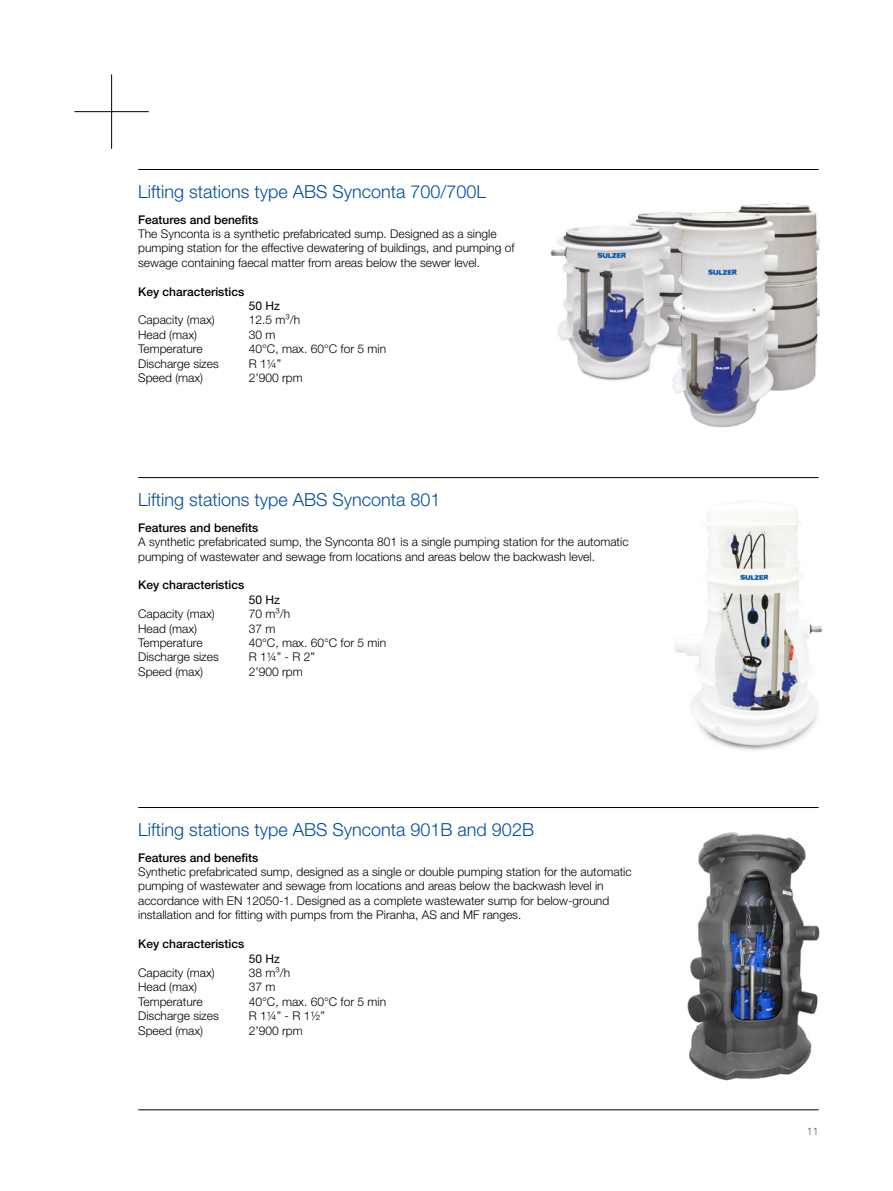
<style>
.page{position:relative;width:893px;height:1191px;background:#fff}
.page>*{position:absolute;margin:0;border:0;box-sizing:border-box;transform-origin:0 0}
.Product_subtitle{font:300 18px "Helvetica Neue LT Pro";color:#004d9d}
.Product_body_text{font:300 12px/14.4px "Helvetica Neue LT Pro";color:#000}
.Product_subtitle_2{font:500 12px "Helvetica Neue LT Pro";color:#000}
.Product_body_text-2{font:12px "Helvetica Neue LT Pro";color:#000}
.Page_number_right{font:100 10.5px "Helvetica Neue LT Pro";color:#000}
</style>
<div class="page">
<hr style="left:138px;top:1109px;width:681px;height:1px;background:#000">
<hr style="left:138px;top:169px;width:681px;height:1px;background:#000">
<hr style="left:138px;top:477px;width:681px;height:1px;background:#000">
<hr style="left:138px;top:807px;width:681px;height:1px;background:#000">
<img style="left:550px;top:213px;width:102px;height:168px">
<img style="left:652px;top:203px;width:168px;height:225px">
<img style="left:674px;top:502px;width:149px;height:249px">
<img style="left:687px;top:832px;width:133px;height:249px">
<hr style="left:74px;top:111px;width:75px;height:1px;background:#000">
<hr style="left:111px;top:74px;width:1px;height:75px;background:#000">
<p class="Product_subtitle" style="left:138px;top:180px;width:350px">Lifting stations type ABS Synconta 700/700L</p>
<p class="Product_subtitle_2" style="left:138px;top:212px;width:122px">Features and benefits</p>
<p class="Product_body_text" style="left:138px;top:226px;width:378px">The Synconta is a synthetic prefabricated sump. Designed as a single pumping station for the effective dewatering of buildings, and pumping of sewage containing faecal matter from areas below the sewer level.</p>
<p class="Product_subtitle_2" style="left:138px;top:284px;width:108px">Key characteristics</p>
<p class="Product_body_text-2" style="left:249px;top:298px;width:33px">50 Hz</p>
<p class="Product_body_text" style="left:138px;top:313px;width:78px">Capacity (max)</p>
<p class="Product_body_text" style="left:249px;top:313px;width:53px">12.5 m³/h</p>
<p class="Product_body_text" style="left:138px;top:327px;width:60px">Head (max)</p>
<p class="Product_body_text" style="left:249px;top:327px;width:28px">30 m</p>
<p class="Product_body_text" style="left:138px;top:341px;width:66px">Temperature</p>
<p class="Product_body_text" style="left:249px;top:341px;width:139px">40°C, max. 60°C for 5 min</p>
<p class="Product_body_text" style="left:138px;top:356px;width:82px">Discharge sizes</p>
<p class="Product_body_text" style="left:249px;top:356px;width:34px">R 1¼”</p>
<p class="Product_body_text" style="left:138px;top:370px;width:66px">Speed (max)</p>
<p class="Product_body_text" style="left:249px;top:370px;width:56px">2’900 rpm</p>
<p class="Product_subtitle" style="left:138px;top:488px;width:304px">Lifting stations type ABS Synconta 801</p>
<p class="Product_subtitle_2" style="left:138px;top:520px;width:122px">Features and benefits</p>
<p class="Product_body_text" style="left:138px;top:534px;width:492px">A synthetic prefabricated sump, the Synconta 801 is a single pumping station for the automatic pumping of wastewater and sewage from locations and areas below the backwash level.</p>
<p class="Product_subtitle_2" style="left:138px;top:578px;width:108px">Key characteristics</p>
<p class="Product_body_text-2" style="left:249px;top:592px;width:33px">50 Hz</p>
<p class="Product_body_text" style="left:138px;top:606px;width:78px">Capacity (max)</p>
<p class="Product_body_text" style="left:249px;top:606px;width:43px">70 m³/h</p>
<p class="Product_body_text" style="left:138px;top:621px;width:60px">Head (max)</p>
<p class="Product_body_text" style="left:249px;top:621px;width:28px">37 m</p>
<p class="Product_body_text" style="left:138px;top:635px;width:66px">Temperature</p>
<p class="Product_body_text" style="left:249px;top:635px;width:139px">40°C, max. 60°C for 5 min</p>
<p class="Product_body_text" style="left:138px;top:649px;width:82px">Discharge sizes</p>
<p class="Product_body_text" style="left:249px;top:649px;width:68px">R 1¼” - R 2”</p>
<p class="Product_body_text" style="left:138px;top:664px;width:66px">Speed (max)</p>
<p class="Product_body_text" style="left:249px;top:664px;width:56px">2’900 rpm</p>
<p class="Product_subtitle" style="left:138px;top:818px;width:397px">Lifting stations type ABS Synconta 901B and 902B</p>
<p class="Product_subtitle_2" style="left:138px;top:850px;width:122px">Features and benefits</p>
<p class="Product_body_text" style="left:138px;top:864px;width:495px">Synthetic prefabricated sump, designed as a single or double pumping station for the automatic pumping of wastewater and sewage from locations and areas below the backwash level in accordance with EN 12050-1. Designed as a complete wastewater sump for below-ground installation and for fitting with pumps from the Piranha, AS and MF ranges.</p>
<p class="Product_subtitle_2" style="left:138px;top:936px;width:108px">Key characteristics</p>
<p class="Product_body_text-2" style="left:249px;top:950px;width:33px">50 Hz</p>
<p class="Product_body_text" style="left:138px;top:965px;width:78px">Capacity (max)</p>
<p class="Product_body_text" style="left:249px;top:965px;width:43px">38 m³/h</p>
<p class="Product_body_text" style="left:138px;top:979px;width:60px">Head (max)</p>
<p class="Product_body_text" style="left:249px;top:979px;width:28px">37 m</p>
<p class="Product_body_text" style="left:138px;top:994px;width:66px">Temperature</p>
<p class="Product_body_text" style="left:249px;top:994px;width:139px">40°C, max. 60°C for 5 min</p>
<p class="Product_body_text" style="left:138px;top:1008px;width:82px">Discharge sizes</p>
<p class="Product_body_text" style="left:249px;top:1008px;width:78px">R 1¼” - R 1½”</p>
<p class="Product_body_text" style="left:138px;top:1022px;width:66px">Speed (max)</p>
<p class="Product_body_text" style="left:249px;top:1022px;width:56px">2’900 rpm</p>
<p class="Page_number_right" style="left:807px;top:1124px;width:13px">11</p>
</div>
